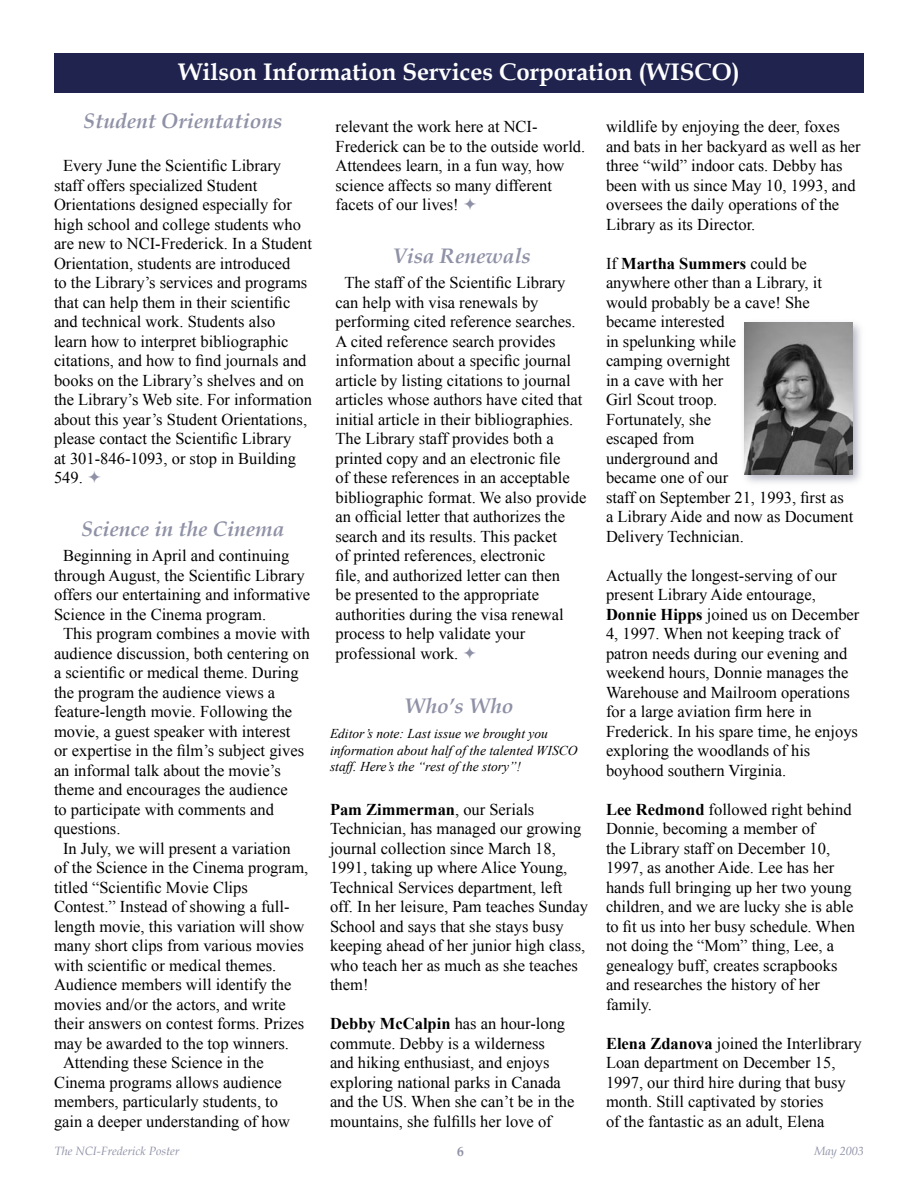
<style>
.page{position:relative;width:918px;height:1188px;background:#fff}
.page>*{position:absolute;margin:0;border:0;box-sizing:border-box;transform-origin:0 0}
._16pt_White_Heading{font:700 24px "Book Antiqua";color:#fff}
._14pt_Subhead{font:italic 700 21px "Book Antiqua";color:#8f91a6}
.Main_Text{font:16.5px/19.5px "Times New Roman";color:#000}
.Editor_s_Note{font:italic 13.5px/16.5px "Times New Roman";color:#000}
.Page_Number{font:700 13.5px "Book Antiqua";color:#8f91a6}
.Bottom_Left{font:italic 12px "Book Antiqua";color:#8f91a6}
.Bottom_Right{font:italic 12px "Book Antiqua";color:#8f91a6}
.s1{font-weight:700}
</style>
<div class="page">
<div style="left:54px;top:53px;width:810px;height:40px;background:#1f234d"></div>
<div style="left:740px;top:318px;width:126px;height:170px;background:#8f91a6;opacity:.7"></div>
<img style="left:744px;top:323px;width:108px;height:151px">
<p class="_16pt_White_Heading" style="left:178px;top:56px;width:563px">Wilson Information Services Corporation (WISCO)</p>
<p class="_14pt_Subhead" style="left:84px;top:106px;width:200px">Student Orientations</p>
<p class="Main_Text" style="left:54px;top:155px;width:260px;text-indent:9px">Every June the Scientific Library staff offers specialized Student Orientations designed especially for high school and college students who are new to NCI-Frederick. In a Student Orientation, students are introduced<br>to the Library’s services and programs that can help them in their scientific and technical work. Students also learn how to interpret bibliographic citations, and how to find journals and books on the Library’s shelves and on the Library’s Web site. For information about this year’s Student Orientations, please contact the Scientific Library<br>at 301-846-1093, or stop in Building 549.</p>
<p class="_14pt_Subhead" style="left:82px;top:514px;width:204px">Science in the Cinema</p>
<p class="Main_Text" style="left:54px;top:545px;width:258px;text-indent:9px">Beginning in April and continuing through August, the Scientific Library offers our entertaining and informative Science in the Cinema program.</p>
<p class="Main_Text" style="left:54px;top:623px;width:258px;text-indent:9px">This program combines a movie with audience discussion, both centering on a scientific or medical theme. During the program the audience views a feature-length movie. Following the movie, a guest speaker with interest<br>or expertise in the film’s subject gives an informal talk about the movie’s theme and encourages the audience<br>to participate with comments and questions.</p>
<p class="Main_Text" style="left:54px;top:838px;width:256px;text-indent:9px">In July, we will present a variation of the Science in the Cinema program, titled “Scientific Movie Clips Contest.” Instead of showing a full&shy;length movie, this variation will show many short clips from various movies with scientific or medical themes.<br>Audience members will identify the movies and/or the actors, and write their answers on contest forms. Prizes may be awarded to the top winners.</p>
<p class="Main_Text" style="left:54px;top:1052px;width:237px;text-indent:9px">Attending these Science in the Cinema programs allows audience members, particularly students, to gain a deeper understanding of how</p>
<p class="Main_Text" style="left:336px;top:116px;width:251px">relevant the work here at NCI-<br>Frederick can be to the outside world.<br>Attendees learn, in a fun way, how science affects so many different facets of our lives!</p>
<p class="_14pt_Subhead" style="left:393px;top:241px;width:140px">Visa Renewals</p>
<p class="Main_Text" style="left:336px;top:272px;width:252px;text-indent:9px">The staff of the Scientific Library can help with visa renewals by performing cited reference searches.<br>A cited reference search provides information about a specific journal article by listing citations to journal articles whose authors have cited that initial article in their bibliographies.<br>The Library staff provides both a printed copy and an electronic file<br>of these references in an acceptable bibliographic format. We also provide an official letter that authorizes the search and its results. This packet<br>of printed references, electronic<br>file, and authorized letter can then<br>be presented to the appropriate authorities during the visa renewal process to help validate your professional work.</p>
<p class="_14pt_Subhead" style="left:404px;top:691px;width:111px">Who’s Who</p>
<p class="Editor_s_Note" style="left:330px;top:725px;width:249px">Editor’s note: Last issue we brought you information about half of the talented WISCO staff. Here’s the “rest of the story”!</p>
<p class="Main_Text" style="left:330px;top:799px;width:260px"><span class="s1">Pam Zimmerman</span>, our Serials<br>Technician, has managed our growing journal collection since March 18,<br>1991, taking up where Alice Young,<br>Technical Services department, left off. In her leisure, Pam teaches Sunday<br>School and says that she stays busy keeping ahead of her junior high class, who teach her as much as she teaches them!</p>
<p class="Main_Text" style="left:330px;top:1013px;width:246px"><span class="s1">Debby McCalpin</span> has an hour-long commute. Debby is a wilderness<br>and hiking enthusiast, and enjoys exploring national parks in Canada and the US. When she can’t be in the mountains, she fulfills her love of</p>
<p class="Main_Text" style="left:606px;top:116px;width:256px">wildlife by enjoying the deer, foxes and bats in her backyard as well as her three “wild” indoor cats. Debby has been with us since May 10, 1993, and oversees the daily operations of the Library as its Director.</p>
<p class="Main_Text" style="left:606px;top:253px;width:249px">If <span class="s1">Martha Summers</span> could be anywhere other than a Library, it would probably be a cave! She became interested<br>in spelunking while<br>camping overnight<br>in a cave with her<br>Girl Scout troop.<br>Fortunately, she<br>escaped from<br>underground and<br>became one of our<br>staff on September 21, 1993, first as a Library Aide and now as Document<br>Delivery Technician.</p>
<p class="Main_Text" style="left:606px;top:565px;width:255px">Actually the longest-serving of our present Library Aide entourage, <span class="s1">Donnie Hipps</span> joined us on December 4, 1997. When not keeping track of patron needs during our evening and weekend hours, Donnie manages the Warehouse and Mailroom operations for a large aviation firm here in Frederick. In his spare time, he enjoys exploring the woodlands of his boyhood southern Virginia.</p>
<p class="Main_Text" style="left:606px;top:799px;width:251px"><span class="s1">Lee Redmond</span> followed right behind<br>Donnie, becoming a member of<br>the Library staff on December 10,<br>1997, as another Aide. Lee has her hands full bringing up her two young children, and we are lucky she is able to fit us into her busy schedule. When not doing the “Mom” thing, Lee, a genealogy buff, creates scrapbooks and researches the history of her family.</p>
<p class="Main_Text" style="left:606px;top:1033px;width:257px"><span class="s1">Elena Zdanova</span> joined the Interlibrary Loan department on December 15, 1997, our third hire during that busy month. Still captivated by stories<br>of the fantastic as an adult, Elena</p>
<p class="Bottom_Left" style="left:55px;top:1143px;width:126px">The NCI-Frederick Poster</p>
<p class="Page_Number" style="left:457px;top:1143px;width:8px">6</p>
<p class="Bottom_Right" style="left:814px;top:1143px;width:51px">May 2003</p>
</div>
